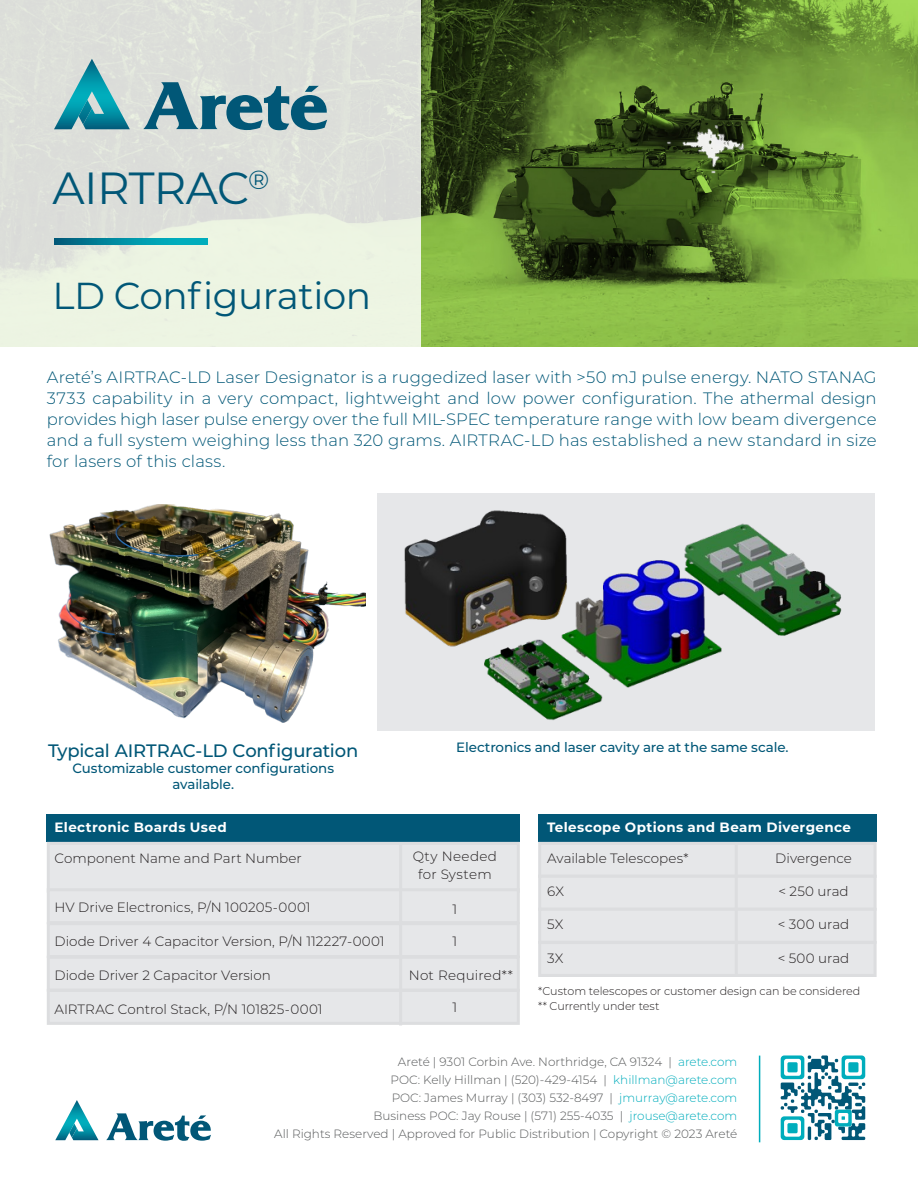
<style>
.page{position:relative;width:918px;height:1188px;background:#fff}
.page>*{position:absolute;margin:0;border:0;box-sizing:border-box;transform-origin:0 0}
.t1{font:45px "Montserrat";letter-spacing:-.015em;color:#015777}
.t2{font:37.5px "Montserrat";letter-spacing:-.015em;color:#015777}
.Subhead{font:500 18px "Montserrat";letter-spacing:-.015em;color:#015777}
.Description{font:300 16.5px/21px "Montserrat";letter-spacing:.01em;color:#015777;text-align:justify}
.Table_Text{font:300 13.5px "Montserrat";color:#231f20}
.Subhead-2{font:500 13.5px/16.2px "Montserrat";letter-spacing:-.01em;color:#015777;text-align:center}
.Table_Header{font:700 13.5px "Montserrat";letter-spacing:.025em;color:#fff}
.Table_Text-2{font:300 13.5px/18px "Montserrat";letter-spacing:.03em;color:#231f20;text-align:center}
.t3{font:300 12px/18px "Montserrat";color:#565859;text-align:right}
.Table_Text-3{font:300 11.25px "Montserrat";color:#231f20}
.s1{color:#00adbc}
</style>
<div class="page">
<svg style="left:106px;top:1113px;width:105px;height:28px"></svg>
<svg style="left:55px;top:1100px;width:44px;height:40px"></svg>
<svg style="left:777px;top:1052px;width:92px;height:91px"></svg>
<svg style="left:781px;top:1055px;width:84px;height:85px"></svg>
<hr style="left:759px;top:1056px;width:1px;height:86px;background:#00adbc">
<div style="left:377px;top:494px;width:498px;height:237px;background:#e6e7e9"></div>
<img style="left:421px;top:0;width:497px;height:347px">
<svg style="left:0;top:0;width:421px;height:347px;background:#e2e6dc"></svg>
<svg style="left:54px;top:239px;width:153px;height:5px"></svg>
<svg style="left:143px;top:82px;width:184px;height:48px;background:#7ca3ae"></svg>
<svg style="left:54px;top:59px;width:76px;height:70px;background:#79b9c0"></svg>
<img style="left:50px;top:504px;width:315px;height:219px">
<img style="left:404px;top:510px;width:438px;height:211px">
<div style="left:47px;top:814px;width:473px;height:28px;background:#015777"></div>
<div style="left:538px;top:814px;width:339px;height:28px;background:#015777"></div>
<div style="left:47px;top:842px;width:473px;height:51px;background:#e6e7e9"></div>
<div style="left:47px;top:888px;width:473px;height:36px;background:#e6e7e9"></div>
<div style="left:538px;top:842px;width:339px;height:36px;background:#e6e7e9"></div>
<div style="left:538px;top:875px;width:339px;height:36px;background:#e6e7e9"></div>
<div style="left:538px;top:908px;width:339px;height:36px;background:#e6e7e9"></div>
<div style="left:538px;top:941px;width:339px;height:36px;background:#e6e7e9"></div>
<div style="left:47px;top:922px;width:473px;height:36px;background:#e6e7e9"></div>
<div style="left:47px;top:956px;width:473px;height:36px;background:#e6e7e9"></div>
<div style="left:47px;top:989px;width:473px;height:36px;background:#e6e7e9"></div>
<hr style="left:399px;top:844px;width:3px;height:181px;background:#dcdddf">
<hr style="left:735px;top:844px;width:3px;height:133px;background:#dcdddf">
<p class="t1" style="left:52px;top:157px;width:218px">AIRTRAC<sup>®</sup></p>
<p class="t2" style="left:52px;top:270px;width:320px">LD Configuration</p>
<p class="Description" style="left:47px;top:366px;width:831px">Areté’s AIRTRAC-LD Laser Designator is a ruggedized laser with &gt;50 mJ pulse energy. NATO STANAG 3733 capability in a very compact, lightweight and low power configuration. The athermal design provides high laser pulse energy over the full MIL-SPEC temperature range with low beam divergence and a full system weighing less than 320 grams. AIRTRAC-LD has established a new standard in size for lasers of this class.</p>
<p class="Subhead" style="left:48px;top:738px;width:312px">Typical AIRTRAC-LD Configuration</p>
<p class="Subhead-2" style="left:72px;top:759px;width:263px">Customizable customer configurations available.</p>
<p class="Subhead-2" style="left:456px;top:739px;width:334px">Electronics and laser cavity are at the same scale.</p>
<p class="Table_Header" style="left:54px;top:817px;width:174px">Electronic Boards Used</p>
<p class="Table_Header" style="left:547px;top:817px;width:305px">Telescope Options and Beam Divergence</p>
<p class="Table_Text" style="left:54px;top:850px;width:249px">Component Name and Part Number</p>
<p class="Table_Text" style="left:547px;top:850px;width:143px">Available Telescopes*</p>
<p class="Table_Text" style="left:547px;top:882px;width:18px">6X</p>
<p class="Table_Text" style="left:547px;top:915px;width:18px">5X</p>
<p class="Table_Text" style="left:547px;top:949px;width:18px">3X</p>
<p class="Table_Text-3" style="left:538px;top:984px;width:324px">*Custom telescopes or customer design can be considered</p>
<p class="Table_Text-3" style="left:538px;top:999px;width:123px">** Currently under test</p>
<p class="Table_Text-2" style="left:413px;top:847px;width:86px">Qty Needed for System</p>
<p class="Table_Text" style="left:453px;top:900px;width:6px">1</p>
<p class="Table_Text" style="left:453px;top:932px;width:6px">1</p>
<p class="Table_Text" style="left:775px;top:850px;width:78px">Divergence</p>
<p class="Table_Text" style="left:778px;top:882px;width:72px">&lt; 250 urad</p>
<p class="Table_Text" style="left:778px;top:915px;width:73px">&lt; 300 urad</p>
<p class="Table_Text" style="left:778px;top:949px;width:73px">&lt; 500 urad</p>
<p class="Table_Text" style="left:54px;top:898px;width:258px">HV Drive Electronics, P/N 100205-0001</p>
<p class="Table_Text" style="left:54px;top:932px;width:332px">Diode Driver 4 Capacitor Version, P/N 112227-0001</p>
<p class="Table_Text" style="left:54px;top:966px;width:218px">Diode Driver 2 Capacitor Version</p>
<p class="Table_Text" style="left:54px;top:1000px;width:270px">AIRTRAC Control Stack, P/N 101825-0001</p>
<p class="Table_Text" style="left:409px;top:966px;width:106px">Not Required**</p>
<p class="Table_Text" style="left:453px;top:998px;width:6px">1</p>
<p class="t3" style="left:274px;top:1053px;width:465px">Areté | 9301 Corbin Ave. Northridge, CA 91324 | <span class="s1">arete.com<br></span>POC: Kelly Hillman | (520)-429-4154 | <span class="s1">khillman@arete.com<br></span>POC: James Murray | (303) 532-8497 | <span class="s1">jmurray@arete.com<br></span>Business POC: Jay Rouse | (571) 255-4035 | <span class="s1">jrouse@arete.com<br></span>All Rights Reserved | Approved for Public Distribution | Copyright © 2023 Areté</p>
</div>
